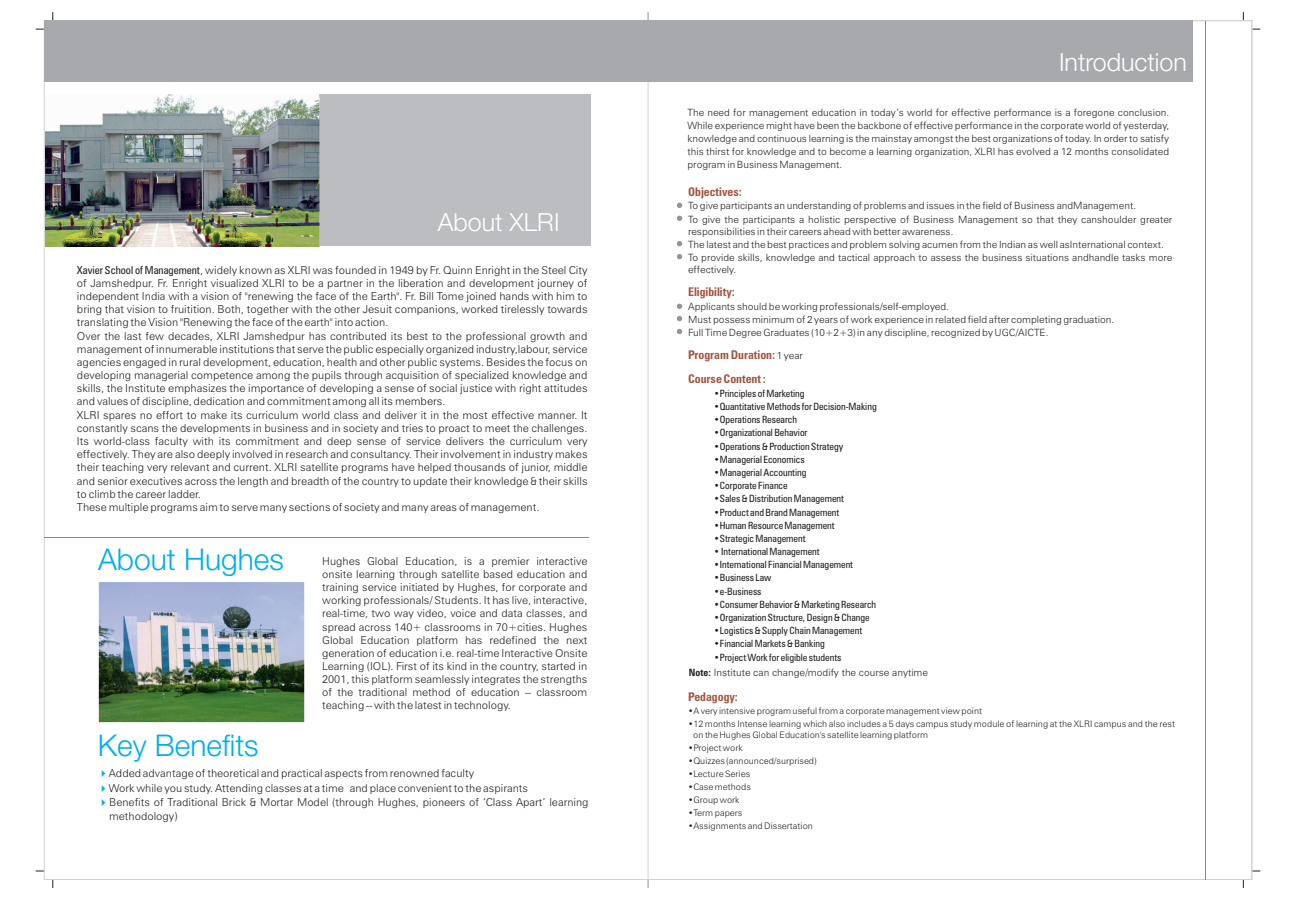
<style>
.page{position:relative;width:1296px;height:900px;background:#fff}
.page>*{position:absolute;margin:0;border:0;box-sizing:border-box;transform-origin:0 0}
.t1{font:300 30px "Helvetica Neue LT";color:#00aeef}
.t2{font:300 25px "Helvetica Neue LT";color:#fff}
.t3{font:700 condensed 12px/23.7px "Zurich BT";color:#a25641}
.t4{font:300 11px/13.2px "Zurich BT";color:#231f20}
.t5{font:300 10.9px/13.1px "Zurich BT";color:#231f20}
.t6{font:10.9px/14.4px "Webdings";color:#00aeef;text-align:justify}
.t7{font:300 10px/13.2px "Zurich BT";color:#231f20}
.t8{font:condensed 10px "Zurich BT";color:#231f20}
.t9{font:300 9px/10.8px "Zurich BT";color:#231f20}
.s1{font-weight:400;font-stretch:condensed}
.s2{font-weight:700;font-stretch:condensed}
</style>
<div class="page">
<div style="left:46px;top:95px;width:544px;height:151px;background:#bcbdc0"></div>
<img style="left:46px;top:95px;width:274px;height:151px">
<div style="left:44px;top:21px;width:1148px;height:61px;background:#a8a9ad"></div>
<svg style="left:677px;top:203px;width:5px;height:5px"></svg>
<svg style="left:677px;top:216px;width:5px;height:5px"></svg>
<svg style="left:677px;top:241px;width:5px;height:5px"></svg>
<svg style="left:677px;top:254px;width:5px;height:5px"></svg>
<svg style="left:677px;top:304px;width:5px;height:5px"></svg>
<svg style="left:677px;top:316px;width:5px;height:5px"></svg>
<svg style="left:677px;top:329px;width:5px;height:5px"></svg>
<hr style="left:1206px;top:21px;width:1px;height:859px;background:#6c8bc6">
<hr style="left:44px;top:537px;width:545px;height:1px;background:#44a5ae">
<img style="left:100px;top:583px;width:203px;height:138px">
<div style="left:97px;top:580px;width:209px;height:144px;border:2px solid #fff"></div>
<h2 class="t2" style="left:438px;top:213px;width:123px">About XLRI</h2>
<p class="t4" style="left:77px;top:264px;width:512px"><span class="s1">Xavier School of Management</span>, widely known as XLRI was founded in 1949 by Fr. Quinn Enright in the Steel City of Jamshedpur. Fr. Enright visualized XLRI to be a partner in the liberation and development journey of independent India with a vision of "renewing the face of the Earth". Fr. Bill Tome joined hands with him to bring that vision to fruitition. Both, together with the other Jesuit companions, worked tirelessly towards translating the Vision "Renewing the face of the earth" into action.<br>Over the last few decades, XLRI Jamshedpur has contributed its best to the professional growth and management of innumerable institutions that serve the public especially organized industry,labour, service agencies engaged in rural development, education, health and other public systems. Besides the focus on developing managerial competence among the pupils through acquisition of specialized knowledge and skills, the Institute emphasizes the importance of developing a sense of social justice with right attitudes and values of discipline, dedication and commitment among all its members.<br>XLRI spares no effort to make its curriculum world class and deliver it in the most effective manner. It constantly scans the developments in business and in society and tries to proact to meet the challenges.<br>Its world-class faculty with its commitment and deep sense of service delivers the curriculum very effectively. They are also deeply involved in research and consultancy. Their involvement in industry makes their teaching very relevant and current. XLRI satellite programs have helped thousands of junior, middle and senior executives across the length and breadth of the country to update their knowledge &amp; their skills to climb the career ladder.<br>These multiple programs aim to serve many sections of society and many areas of management.</p>
<h1 class="t1" style="left:98px;top:549px;width:187px">About Hughes</h1>
<p class="t5" style="left:322px;top:556px;width:267px;text-align:justify">Hughes Global Education, is a premier interactive onsite learning through satellite based education and training service initiated by Hughes, for corporate and working professionals/ Students. It has live, interactive, real-time, two way video, voice and data classes, and spread across 140+ classrooms in 70+cities. Hughes Global Education platform has redefined the next generation of education i.e. real-time Interactive Onsite Learning (IOL). First of its kind in the country, started in 2001, this platform seamlessly integrates the strengths of the traditional method of education -- classroom teaching -- with the latest in technology.</p>
<h1 class="t1" style="left:98px;top:735px;width:162px">Key Benefits</h1>
<p class="t6" style="left:98px;top:767px;width:67px">✔ ✔ ✔</p>
<p class="t5" style="left:109px;top:767px;width:481px;line-height:14.4px">Added advantage of theoretical and practical aspects from renowned faculty<br>Work while you study. Attending classes at a time and place convenient to the aspirants<br>Benefits of Traditional Brick &amp; Mortar Model (through Hughes, pioneers of ‘Class Apart’ learning methodology)</p>
<h2 class="t2" style="left:1059px;top:53px;width:129px">Introduction</h2>
<p class="t7" style="left:687px;top:106px;width:483px;text-align:justify">The need for management education in today’s world for effective performance is a foregone conclusion.<br>While experience might have been the backbone of effective performance in the corporate world of yesterday, knowledge and continuous learning is the mainstay amongst the best organizations of today. In order to satisfy this thirst for knowledge and to become a learning organization, XLRI has evolved a 12 months consolidated program in Business Management.</p>
<p class="t3" style="left:688px;top:181px;width:55px">Objectives:</p>
<p class="t7" style="left:688px;top:200px;width:486px">To give participants an understanding of problems and issues in the field of Business andManagement.<br>To give the participants a holistic perspective of Business Management so that they canshoulder greater</p>
<p class="t7" style="left:688px;top:225px;width:486px">responsibilities in their careers ahead with better awareness.<br>The latest and the best practices and problem solving acumen from the Indian as well asInternational context.<br>To provide skills, knowledge and tactical approach to assess the business situations andhandle tasks more</p>
<p class="t7" style="left:688px;top:264px;width:50px">effectively.</p>
<p class="t7" style="left:688px;top:301px;width:428px">Applicants should be working professionals/self-employed.<br>Must possess minimum of 2 years of work experience in related field after completing graduation.<br>Full Time Degree Graduates (10+2+3) in any discipline, recognized by UGC/AICTE.</p>
<p class="t7" style="left:777px;top:350px;width:28px">1 year</p>
<p class="t8" style="left:714px;top:389px;width:92px">•Principles of Marketing</p>
<p class="t8" style="left:714px;top:402px;width:164px">•Quantitative Methods for Decision-Making</p>
<p class="t8" style="left:714px;top:416px;width:85px">•Operations Research</p>
<p class="t8" style="left:714px;top:429px;width:95px">•Organizational Behavior</p>
<p class="t8" style="left:714px;top:442px;width:131px">•Operations &amp; Production Strategy</p>
<p class="t8" style="left:714px;top:455px;width:92px">•Managerial Economics</p>
<p class="t8" style="left:714px;top:468px;width:94px">•Managerial Accounting</p>
<p class="t8" style="left:714px;top:482px;width:75px">•Corporate Finance</p>
<p class="t8" style="left:714px;top:495px;width:132px">•Sales &amp; Distribution Management</p>
<p class="t8" style="left:714px;top:508px;width:127px">•Product and Brand Management</p>
<p class="t8" style="left:714px;top:521px;width:122px">•Human Resource Management</p>
<p class="t8" style="left:714px;top:534px;width:93px">•Strategic Management</p>
<p class="t8" style="left:714px;top:547px;width:107px">• International Management</p>
<p class="t8" style="left:714px;top:561px;width:141px">•International Financial Management</p>
<p class="t8" style="left:714px;top:574px;width:59px">•Business Law</p>
<p class="t8" style="left:714px;top:587px;width:49px">•e-Business</p>
<p class="t8" style="left:714px;top:600px;width:164px">•Consumer Behavior &amp; Marketing Research</p>
<p class="t8" style="left:714px;top:613px;width:157px">•Organization Structure, Design &amp; Change</p>
<p class="t8" style="left:714px;top:627px;width:150px">•Logistics &amp; Supply Chain Management</p>
<p class="t8" style="left:714px;top:640px;width:113px">•Financial Markets &amp; Banking</p>
<p class="t8" style="left:714px;top:653px;width:129px">•Project Work for eligible students</p>
<p class="t3" style="left:688px;top:281px;width:48px">Eligibility:</p>
<p class="t3" style="left:688px;top:344px;width:89px">Program Duration:<br>Course Content :</p>
<p class="t7" style="left:689px;top:667px;width:241px"><span class="s2">Note:</span> Institute can change/modify the course anytime</p>
<p class="t3" style="left:688px;top:686px;width:52px">Pedagogy:</p>
<p class="t9" style="left:688px;top:707px;width:296px">•A very intensive program useful from a corporate management view point</p>
<p class="t9" style="left:693px;top:720px;width:483px;text-indent:-5px">•12 months Intense learning which also includes a 5 days campus study module of learning at the XLRI campus and the rest on the Hughes Global Education's satellite learning platform</p>
<p class="t9" style="left:688px;top:743px;width:56px">•Project work</p>
<p class="t9" style="left:688px;top:756px;width:130px">•Quizzes (announced/surprised)</p>
<p class="t9" style="left:688px;top:769px;width:64px">•Lecture Series</p>
<p class="t9" style="left:688px;top:782px;width:64px">•Case methods</p>
<p class="t9" style="left:688px;top:795px;width:53px">•Group work</p>
<p class="t9" style="left:688px;top:808px;width:56px">•Term papers</p>
<p class="t9" style="left:688px;top:821px;width:126px">•Assignments and Dissertation</p>
</div>
